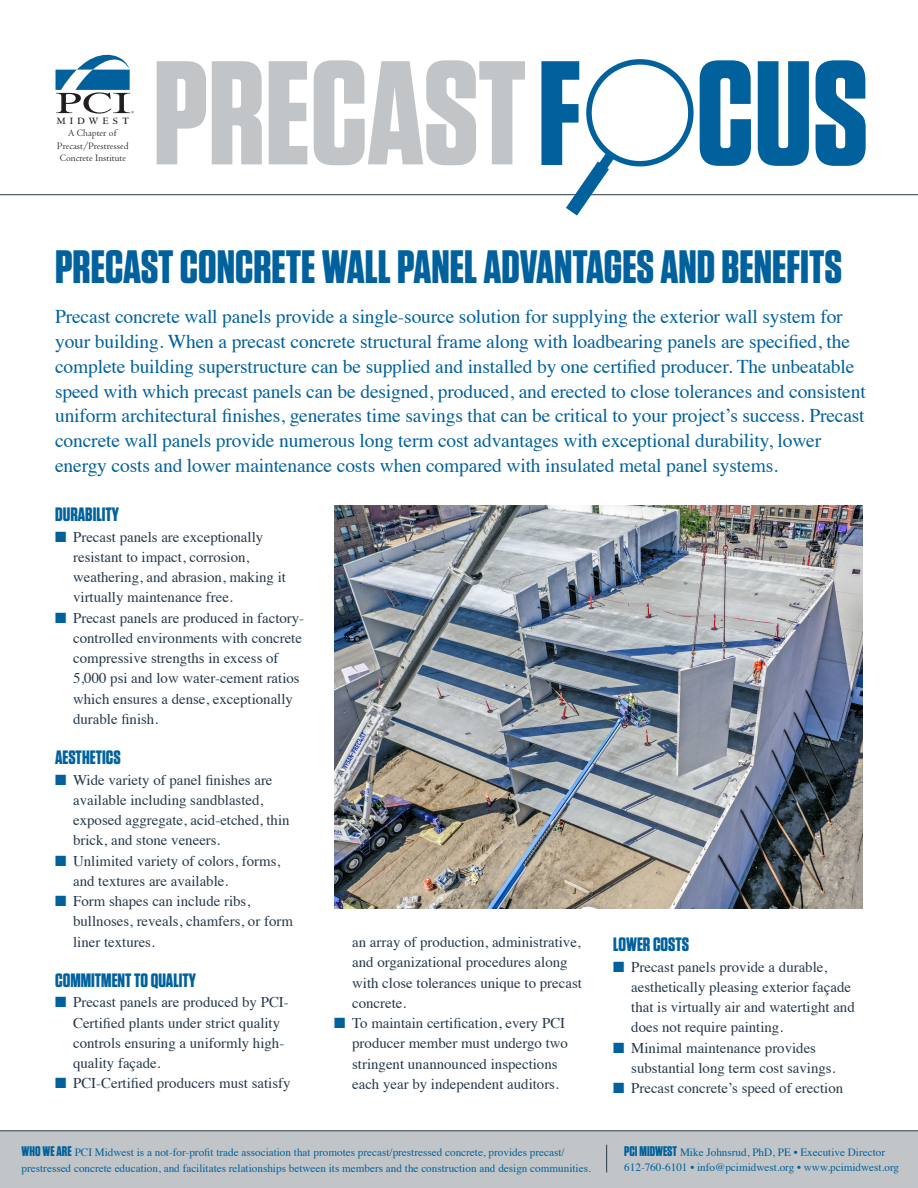
<style>
.page{position:relative;width:918px;height:1188px;background:#fff}
.page>*{position:absolute;margin:0;border:0;box-sizing:border-box;transform-origin:0 0}
.t1{font:700 147.3px "Tungsten";letter-spacing:-.005em;color:#c2c5c8}
.t2{font:700 46.8px "Tungsten";color:#00619c}
.t3{font:19.5px/24.8px "Times";letter-spacing:-.01em;color:#00619c}
.t4{font:700 19.35px "Tungsten";color:#00619c}
.t5{font:14.85px/20.2px "Times";color:#253849}
.t6{font:11.25px/15.9px "Times";color:#00619c}
.t7{font:10.05px/12.1px "Centaur";color:#231f20;text-align:center}
.s1{font-weight:700}
.s2{color:#00619c}
.s3{font-family:"Tungsten";font-weight:700;font-size:13.95px}
</style>
<div class="page">
<div style="left:0;top:1131px;width:918px;height:57px;background:#c2c5c8"></div>
<svg style="left:56px;top:54px;width:78px;height:60px"></svg>
<hr style="left:0;top:194px;width:918px;height:1px;background:#253849">
<hr style="left:0;top:1130px;width:918px;height:1px;background:#253849">
<svg style="left:758px;top:61px;width:51px;height:105px"></svg>
<svg style="left:816px;top:60px;width:50px;height:106px"></svg>
<svg style="left:541px;top:59px;width:210px;height:157px"></svg>
<svg style="left:606px;top:1145px;width:1px;height:27px"></svg>
<img style="left:334px;top:506px;width:528px;height:403px">
<p class="t7" style="left:57px;top:115px;width:74px"><span class="s1">MIDWEST<br></span>A Chapter of<br>Precast/Prestressed<br>Concrete Institute</p>
<p class="t1" style="left:153px;top:34px;width:375px">PRECAST</p>
<p class="t2" style="left:55px;top:242px;width:788px">PRECAST CONCRETE WALL PANEL ADVANTAGES AND BENEFITS</p>
<p class="t3" style="left:55px;top:303px;width:812px">Precast concrete wall panels provide a single-source solution for supplying the exterior wall system for your building. When a precast concrete structural frame along with loadbearing panels are specified, the complete building superstructure can be supplied and installed by one certified producer. The unbeatable speed with which precast panels can be designed, produced, and erected to close tolerances and consistent uniform architectural finishes, generates time savings that can be critical to your project’s success. Precast concrete wall panels provide numerous long term cost advantages with exceptional durability, lower energy costs and lower maintenance costs when compared with insulated metal panel systems.</p>
<p class="t4" style="left:55px;top:504px;width:65px">DURABILITY</p>
<p class="t5" style="left:73px;top:525px;width:214px;text-indent:-18px"><span class="s2">■</span> Precast panels are exceptionally resistant to impact, corrosion, weathering, and abrasion, making it virtually maintenance free.</p>
<p class="t5" style="left:73px;top:606px;width:233px;text-indent:-18px"><span class="s2">■</span> Precast panels are produced in factory&shy;controlled environments with concrete compressive strengths in excess of 5,000 psi and low water-cement ratios which ensures a dense, exceptionally durable finish.</p>
<p class="t4" style="left:55px;top:747px;width:67px">AESTHETICS</p>
<p class="t5" style="left:73px;top:768px;width:218px;text-indent:-18px"><span class="s2">■</span> Wide variety of panel finishes are available including sandblasted, exposed aggregate, acid-etched, thin brick, and stone veneers.</p>
<p class="t5" style="left:73px;top:849px;width:209px;text-indent:-18px"><span class="s2">■</span> Unlimited variety of colors, forms, and textures are available.</p>
<p class="t5" style="left:73px;top:890px;width:221px;text-indent:-18px"><span class="s2">■</span> Form shapes can include ribs, bullnoses, reveals, chamfers, or form liner textures.</p>
<p class="t4" style="left:55px;top:970px;width:142px">COMMITMENT TO QUALITY</p>
<p class="t5" style="left:73px;top:991px;width:217px;text-indent:-18px"><span class="s2">■</span> Precast panels are produced by PCI-<br>Certified plants under strict quality controls ensuring a uniformly high&shy;quality façade.</p>
<p class="t5" style="left:55px;top:1072px;width:237px"><span class="s2">■</span> PCI-Certified producers must satisfy</p>
<p class="t5" style="left:352px;top:931px;width:231px">an array of production, administrative, and organizational procedures along with close tolerances unique to precast concrete.</p>
<p class="t5" style="left:352px;top:1012px;width:217px;text-indent:-18px"><span class="s2">■</span> To maintain certification, every PCI producer member must undergo two stringent unannounced inspections each year by independent auditors.</p>
<p class="t4" style="left:613px;top:934px;width:77px">LOWER COSTS</p>
<p class="t5" style="left:631px;top:955px;width:225px;text-indent:-18px"><span class="s2">■</span> Precast panels provide a durable, aesthetically pleasing exterior façade that is virtually air and watertight and does not require painting.</p>
<p class="t5" style="left:631px;top:1036px;width:206px;text-indent:-18px"><span class="s2">■</span> Minimal maintenance provides substantial long term cost savings.</p>
<p class="t5" style="left:613px;top:1077px;width:231px"><span class="s2">■</span> Precast concrete’s speed of erection</p>
<p class="t6" style="left:22px;top:1143px;width:571px"><span class="s3">WHO WE ARE</span> PCI Midwest is a not-for-profit trade association that promotes precast/prestressed concrete, provides precast/ prestressed concrete education, and facilitates relationships between its members and the construction and design communities.</p>
<p class="t6" style="left:624px;top:1144px;width:276px;line-height:14.9px"><span class="s3">PCI MIDWEST</span> Mike Johnsrud, PhD, PE • Executive Director<br>612-760-6101 • info@pcimidwest.org • www.pcimidwest.org</p>
</div>
